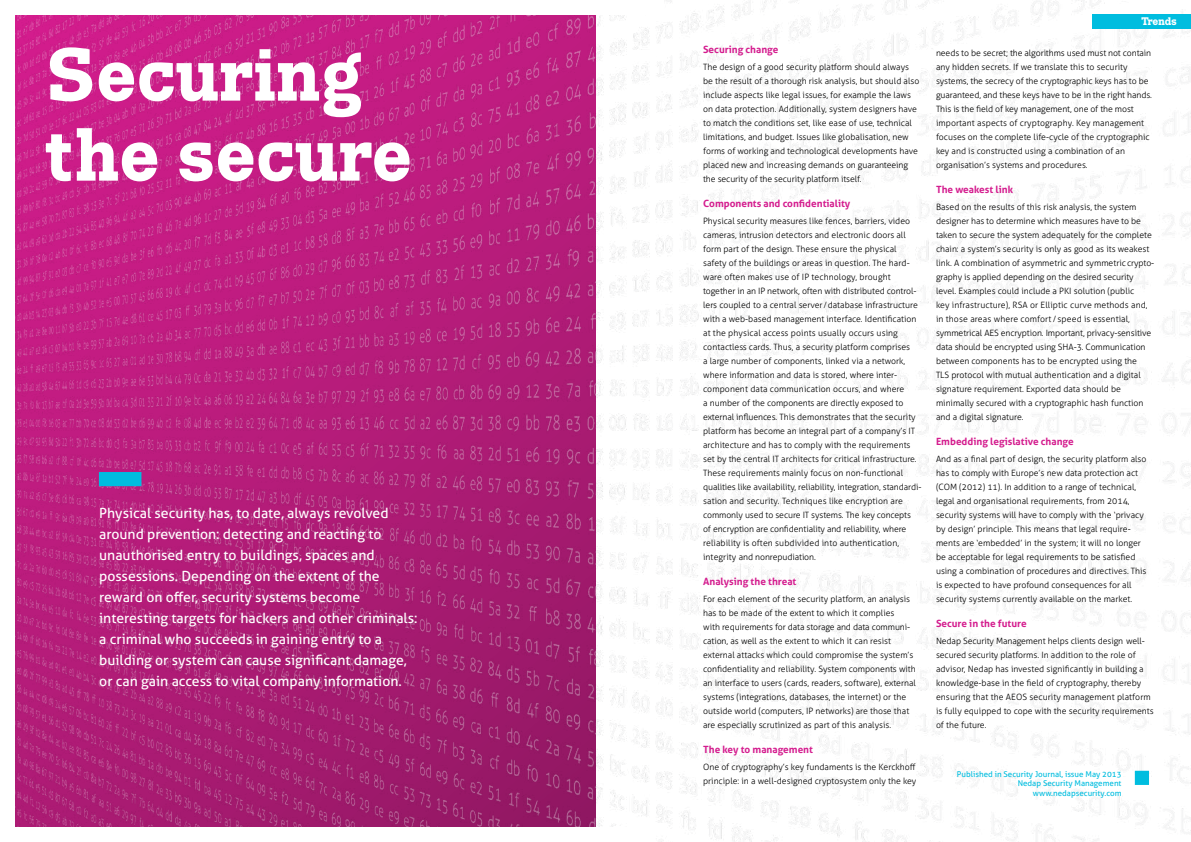
<style>
.page{position:relative;width:1191px;height:842px;background:#fff}
.page>*{position:absolute;margin:0;border:0;box-sizing:border-box;transform-origin:0 0}
.t1{font:700 75px/80px "Trivia Slab";letter-spacing:.01em;color:#fff}
.t2{font:14px/21px "Aller";color:#fff}
.t3{font:700 11px "Trivia Slab";color:#fff}
.t4{font:700 10px "Aller";color:#d41c8e}
.t5{font:300 8.7px/14px "Aller";color:#000}
.t6{font:8px/9.6px "Aller";color:#00bddf;text-align:right}
</style>
<div class="page">
<img style="left:15px;top:0;width:1176px;height:842px">
<div style="left:1091px;top:15px;width:100px;height:14px;background:#00bddf"></div>
<div style="left:99px;top:472px;width:42px;height:14px;background:#00bddf"></div>
<div style="left:1134px;top:771px;width:15px;height:14px;background:#00bddf"></div>
<div style="left:1154px;top:793px;width:13px;height:13px;background:#fff"></div>
<div style="left:0;top:0;width:663px;height:14px;background:#fff"></div>
<div style="left:0;top:827px;width:653px;height:15px;background:#fff"></div>
<h1 class="t1" style="left:46px;top:37px;width:368px">Securing the secure</h1>
<p class="t2" style="left:99px;top:503px;width:320px">Physical security has, to date, always revolved around prevention: detecting and reacting to unauthorised entry to buildings, spaces and possessions. Depending on the extent of the reward on offer, security systems become interesting targets for hackers and other criminals: a criminal who succeeds in gaining entry to a building or system can cause significant damage, or can gain access to vital company information.</p>
<p class="t4" style="left:703px;top:44px;width:77px">Securing change</p>
<p class="t5" style="left:703px;top:60px;width:218px">The design of a good security platform should always be the result of a thorough risk analysis, but should also include aspects like legal issues, for example the laws on data protection. Additionally, system designers have to match the conditions set, like ease of use, technical limitations, and budget. Issues like globalisation, new forms of working and technological developments have placed new and increasing demands on guaranteeing the security of the security platform itself.</p>
<p class="t4" style="left:703px;top:198px;width:149px">Components and confidentiality</p>
<p class="t5" style="left:703px;top:214px;width:220px">Physical security measures like fences, barriers, video cameras, intrusion detectors and electronic doors all form part of the design. These ensure the physical safety of the buildings or areas in question. The hard&shy;ware often makes use of IP technology, brought together in an IP network, often with distributed control&shy;lers coupled to a central server/database infrastructure with a web-based management interface. Identification at the physical access points usually occurs using contactless cards. Thus, a security platform comprises<br>a large number of components, linked via a network, where information and data is stored, where inter&shy;component data communication occurs, and where<br>a number of the components are directly exposed to external influences. This demonstrates that the security platform has become an integral part of a company’s IT architecture and has to comply with the requirements set by the central IT architects for critical infrastructure.<br>These requirements mainly focus on non-functional qualities like availability, reliability, integration, standardi&shy;sation and security. Techniques like encryption are commonly used to secure IT systems. The key concepts<br>of encryption are confidentiality and reliability, where reliability is often subdivided into authentication, integrity and nonrepudiation.</p>
<p class="t4" style="left:703px;top:576px;width:95px">Analysing the threat</p>
<p class="t5" style="left:703px;top:592px;width:214px">For each element of the security platform, an analysis has to be made of the extent to which it complies<br>with requirements for data storage and data communi&shy;cation, as well as the extent to which it can resist external attacks which could compromise the system’s confidentiality and reliability. System components with an interface to users (cards, readers, software), external systems (integrations, databases, the internet) or the outside world (computers, IP networks) are those that are especially scrutinized as part of this analysis.</p>
<p class="t4" style="left:703px;top:744px;width:111px">The key to management</p>
<p class="t5" style="left:703px;top:760px;width:215px">One of cryptography’s key fundaments is the Kerckhoff principle: in a well-designed cryptosystem only the key</p>
<p class="t3" style="left:1141px;top:15px;width:37px">Trends</p>
<p class="t5" style="left:936px;top:46px;width:217px">needs to be secret; the algorithms used must not contain any hidden secrets. If we translate this to security systems, the secrecy of the cryptographic keys has to be guaranteed, and these keys have to be in the right hands.<br>This is the field of key management, one of the most important aspects of cryptography. Key management focuses on the complete life-cycle of the cryptographic key and is constructed using a combination of an organisation’s systems and procedures.</p>
<p class="t4" style="left:936px;top:184px;width:79px">The weakest link</p>
<p class="t5" style="left:936px;top:200px;width:219px">Based on the results of this risk analysis, the system designer has to determine which measures have to be taken to secure the system adequately for the complete chain: a system’s security is only as good as its weakest link. A combination of asymmetric and symmetric crypto&shy;graphy is applied depending on the desired security level. Examples could include a PKI solution (public<br>key infrastructure), RSA or Elliptic curve methods and, in those areas where comfort/ speed is essential, symmetrical AES encryption. Important, privacy-sensitive data should be encrypted using SHA-3. Communication between components has to be encrypted using the<br>TLS protocol with mutual authentication and a digital signature requirement. Exported data should be minimally secured with a cryptographic hash function and a digital signature.</p>
<p class="t4" style="left:936px;top:436px;width:139px">Embedding legislative change</p>
<p class="t5" style="left:936px;top:452px;width:212px">And as a final part of design, the security platform also has to comply with Europe’s new data protection act (COM (2012) 11). In addition to a range of technical, legal and organisational requirements, from 2014, security systems will have to comply with the ‘privacy by design’ principle. This means that legal require&shy;ments are ‘embedded’ in the system; it will no longer be acceptable for legal requirements to be satisfied using a combination of procedures and directives. This is expected to have profound consequences for all security systems currently available on the market.</p>
<p class="t4" style="left:936px;top:618px;width:92px">Secure in the future</p>
<p class="t5" style="left:936px;top:634px;width:219px">Nedap Security Management helps clients design well&shy;secured security platforms. In addition to the role of advisor, Nedap has invested significantly in building a knowledge-base in the field of cryptography, thereby ensuring that the AEOS security management platform is fully equipped to cope with the security requirements of the future.</p>
<p class="t6" style="left:957px;top:769px;width:166px">Published in Security Journal, issue May 2013<br>Nedap Security Management www.nedapsecurity.com</p>
</div>
